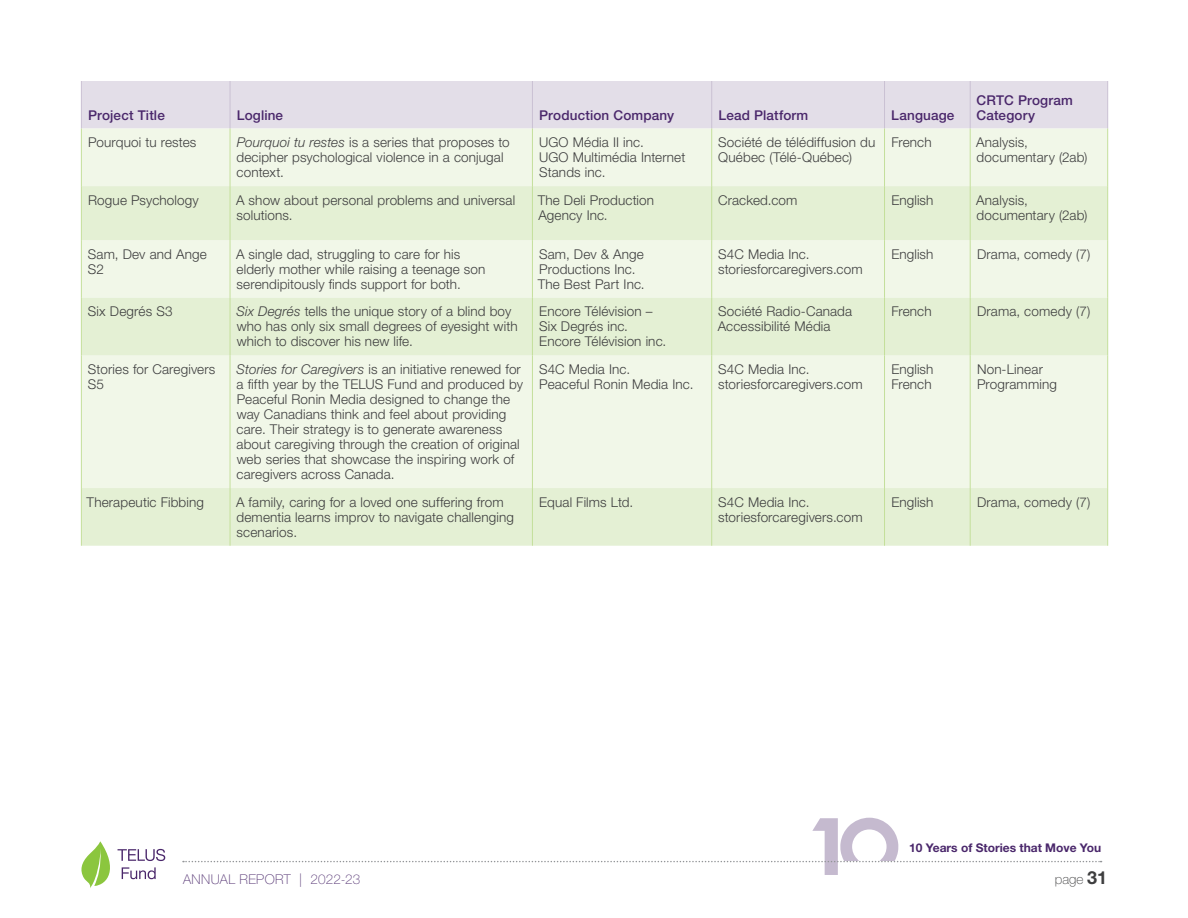
<style>
.page{position:relative;width:1188px;height:918px;background:#fff}
.page>*{position:absolute;margin:0;border:0;box-sizing:border-box;transform-origin:0 0}
.Appx_Table_Body{font:300 13.5px/15px "Helvetica Neue LT Std";letter-spacing:.01em;color:#3e3e3f}
.Appx_Table_ColumnHeader{font:500 13.5px/15px "Helvetica Neue LT Std";letter-spacing:.01em;color:#4a276b}
.t1{font:100 13.5px "Helvetica Neue LT Std";letter-spacing:.03em;color:#573775}
.t2{font:100 13.5px "Helvetica Neue LT Std";color:#3e3e3f}
.t3{font:700 12px "Helvetica Neue LT Std";color:#4a276b}
.s1{font-style:italic}
.s2{font-weight:700;font-size:18px}
</style>
<div class="page">
<div style="left:82px;top:81px;width:1025px;height:48px;background:#e3dee8"></div>
<div style="left:82px;top:129px;width:1025px;height:57px;background:#f1f7e8"></div>
<svg style="left:82px;top:186px;width:1025px;height:360px;background:#eaf3de"></svg>
<hr style="left:230px;top:81px;width:1px;height:48px;background:#cac1d3">
<hr style="left:532px;top:81px;width:1px;height:48px;background:#cac1d3">
<hr style="left:711px;top:81px;width:1px;height:48px;background:#cac1d3">
<hr style="left:884px;top:81px;width:1px;height:48px;background:#cac1d3">
<hr style="left:970px;top:81px;width:1px;height:48px;background:#cac1d3">
<hr style="left:1107px;top:81px;width:1px;height:48px;background:#cac1d3">
<hr style="left:81px;top:81px;width:1px;height:48px;background:#cac1d3">
<hr style="left:230px;top:129px;width:1px;height:57px;background:#c4df9b">
<hr style="left:532px;top:129px;width:1px;height:57px;background:#c4df9b">
<hr style="left:711px;top:129px;width:1px;height:57px;background:#c4df9b">
<hr style="left:884px;top:129px;width:1px;height:57px;background:#c4df9b">
<hr style="left:970px;top:129px;width:1px;height:57px;background:#c4df9b">
<hr style="left:1107px;top:129px;width:1px;height:57px;background:#c4df9b">
<hr style="left:230px;top:186px;width:1px;height:54px;background:#c4df9b">
<hr style="left:532px;top:186px;width:1px;height:54px;background:#c4df9b">
<hr style="left:711px;top:186px;width:1px;height:54px;background:#c4df9b">
<hr style="left:884px;top:186px;width:1px;height:54px;background:#c4df9b">
<hr style="left:970px;top:186px;width:1px;height:54px;background:#c4df9b">
<hr style="left:1107px;top:186px;width:1px;height:54px;background:#c4df9b">
<hr style="left:230px;top:240px;width:1px;height:58px;background:#c4df9b">
<hr style="left:532px;top:240px;width:1px;height:58px;background:#c4df9b">
<hr style="left:711px;top:240px;width:1px;height:58px;background:#c4df9b">
<hr style="left:884px;top:240px;width:1px;height:58px;background:#c4df9b">
<hr style="left:970px;top:240px;width:1px;height:58px;background:#c4df9b">
<hr style="left:1107px;top:240px;width:1px;height:58px;background:#c4df9b">
<hr style="left:230px;top:298px;width:1px;height:57px;background:#c4df9b">
<hr style="left:532px;top:298px;width:1px;height:57px;background:#c4df9b">
<hr style="left:711px;top:298px;width:1px;height:57px;background:#c4df9b">
<hr style="left:884px;top:298px;width:1px;height:57px;background:#c4df9b">
<hr style="left:970px;top:298px;width:1px;height:57px;background:#c4df9b">
<hr style="left:1107px;top:298px;width:1px;height:57px;background:#c4df9b">
<hr style="left:230px;top:355px;width:1px;height:133px;background:#c4df9b">
<hr style="left:532px;top:355px;width:1px;height:133px;background:#c4df9b">
<hr style="left:711px;top:355px;width:1px;height:133px;background:#c4df9b">
<hr style="left:884px;top:355px;width:1px;height:133px;background:#c4df9b">
<hr style="left:81px;top:129px;width:1px;height:57px;background:#c4df9b">
<hr style="left:81px;top:186px;width:1px;height:54px;background:#c4df9b">
<hr style="left:81px;top:240px;width:1px;height:58px;background:#c4df9b">
<hr style="left:81px;top:298px;width:1px;height:57px;background:#c4df9b">
<hr style="left:81px;top:355px;width:1px;height:133px;background:#c4df9b">
<hr style="left:970px;top:355px;width:1px;height:133px;background:#c4df9b">
<hr style="left:1107px;top:355px;width:1px;height:133px;background:#c4df9b">
<hr style="left:81px;top:488px;width:1px;height:58px;background:#c4df9b">
<hr style="left:230px;top:488px;width:1px;height:58px;background:#c4df9b">
<hr style="left:532px;top:488px;width:1px;height:58px;background:#c4df9b">
<hr style="left:711px;top:488px;width:1px;height:58px;background:#c4df9b">
<hr style="left:884px;top:488px;width:1px;height:58px;background:#c4df9b">
<hr style="left:970px;top:488px;width:1px;height:58px;background:#c4df9b">
<hr style="left:1107px;top:488px;width:1px;height:58px;background:#c4df9b">
<svg style="left:183px;top:818px;width:919px;height:57px"></svg>
<svg style="left:81px;top:841px;width:84px;height:47px"></svg>
<p class="Appx_Table_ColumnHeader" style="left:88px;top:107px;width:78px">Project Title</p>
<p class="Appx_Table_ColumnHeader" style="left:237px;top:107px;width:48px">Logline</p>
<p class="Appx_Table_ColumnHeader" style="left:539px;top:107px;width:137px">Production Company</p>
<p class="Appx_Table_ColumnHeader" style="left:718px;top:107px;width:91px">Lead Platform</p>
<p class="Appx_Table_ColumnHeader" style="left:891px;top:107px;width:65px">Language</p>
<p class="Appx_Table_ColumnHeader" style="left:977px;top:92px;width:98px">CRTC Program<br>Category</p>
<p class="Appx_Table_Body" style="left:88px;top:135px;width:110px">Pourquoi tu restes</p>
<p class="Appx_Table_Body" style="left:237px;top:135px;width:275px"><span class="s1">Pourquoi tu restes</span> is a series that proposes to decipher psychological violence in a conjugal context.</p>
<p class="Appx_Table_Body" style="left:539px;top:135px;width:148px">UGO Média II inc.<br>UGO Multimédia Internet<br>Stands inc.</p>
<p class="Appx_Table_Body" style="left:718px;top:135px;width:159px">Société de télédiffusion du<br>Québec (Télé-Québec)</p>
<p class="Appx_Table_Body" style="left:891px;top:135px;width:42px">French</p>
<p class="Appx_Table_Body" style="left:976px;top:135px;width:113px">Analysis, documentary (2ab)</p>
<p class="Appx_Table_Body" style="left:88px;top:192px;width:112px">Rogue Psychology</p>
<p class="Appx_Table_Body" style="left:236px;top:192px;width:281px">A show about personal problems and universal solutions.</p>
<p class="Appx_Table_Body" style="left:538px;top:192px;width:118px">The Deli Production<br>Agency Inc.</p>
<p class="Appx_Table_Body" style="left:718px;top:192px;width:81px">Cracked.com</p>
<p class="Appx_Table_Body" style="left:891px;top:192px;width:44px">English</p>
<p class="Appx_Table_Body" style="left:976px;top:192px;width:113px">Analysis, documentary (2ab)</p>
<p class="Appx_Table_Body" style="left:88px;top:246px;width:120px">Sam, Dev and Ange<br>S2</p>
<p class="Appx_Table_Body" style="left:236px;top:246px;width:251px">A single dad, struggling to care for his elderly mother while raising a teenage son serendipitously finds support for both.</p>
<p class="Appx_Table_Body" style="left:538px;top:246px;width:109px">Sam, Dev &amp; Ange<br>Productions Inc.<br>The Best Part Inc.</p>
<p class="Appx_Table_Body" style="left:718px;top:246px;width:146px">S4C Media Inc. storiesforcaregivers.com</p>
<p class="Appx_Table_Body" style="left:891px;top:246px;width:44px">English</p>
<p class="Appx_Table_Body" style="left:977px;top:246px;width:115px">Drama, comedy (7)</p>
<p class="Appx_Table_Body" style="left:88px;top:304px;width:86px">Six Degrés S3</p>
<p class="Appx_Table_Body" style="left:237px;top:304px;width:283px"><span class="s1">Six Degrés</span> tells the unique story of a blind boy who has only six small degrees of eyesight with which to discover his new life.</p>
<p class="Appx_Table_Body" style="left:539px;top:304px;width:129px">Encore Télévision –<br>Six Degrés inc.<br>Encore Télévision inc.</p>
<p class="Appx_Table_Body" style="left:718px;top:304px;width:136px">Société Radio-Canada<br>Accessibilité Média</p>
<p class="Appx_Table_Body" style="left:891px;top:304px;width:42px">French</p>
<p class="Appx_Table_Body" style="left:977px;top:304px;width:115px">Drama, comedy (7)</p>
<p class="Appx_Table_Body" style="left:88px;top:361px;width:129px">Stories for Caregivers<br>S5</p>
<p class="Appx_Table_Body" style="left:237px;top:361px;width:288px"><span class="s1">Stories for Caregivers</span> is an initiative renewed for a fifth year by the TELUS Fund and produced by Peaceful Ronin Media designed to change the way Canadians think and feel about providing care. Their strategy is to generate awareness about caregiving through the creation of original web series that showcase the inspiring work of caregivers across Canada.</p>
<p class="Appx_Table_Body" style="left:539px;top:361px;width:156px">S4C Media Inc.<br>Peaceful Ronin Media Inc.</p>
<p class="Appx_Table_Body" style="left:718px;top:361px;width:146px">S4C Media Inc. storiesforcaregivers.com</p>
<p class="Appx_Table_Body" style="left:891px;top:361px;width:44px">English<br>French</p>
<p class="Appx_Table_Body" style="left:977px;top:361px;width:81px">Non-Linear<br>Programming</p>
<p class="Appx_Table_Body" style="left:87px;top:494px;width:119px">Therapeutic Fibbing</p>
<p class="Appx_Table_Body" style="left:236px;top:494px;width:279px">A family, caring for a loved one suffering from dementia learns improv to navigate challenging scenarios.</p>
<p class="Appx_Table_Body" style="left:539px;top:494px;width:96px">Equal Films Ltd.</p>
<p class="Appx_Table_Body" style="left:718px;top:494px;width:146px">S4C Media Inc. storiesforcaregivers.com</p>
<p class="Appx_Table_Body" style="left:891px;top:494px;width:44px">English</p>
<p class="Appx_Table_Body" style="left:977px;top:494px;width:115px">Drama, comedy (7)</p>
<p class="t3" style="left:909px;top:840px;width:194px">10 Years of Stories that Move You</p>
<p class="t1" style="left:183px;top:871px;width:179px">ANNUAL REPORT | 2022-23</p>
<p class="t2" style="left:1055px;top:871px;width:54px">page <span class="s2">31</span></p>
</div>
